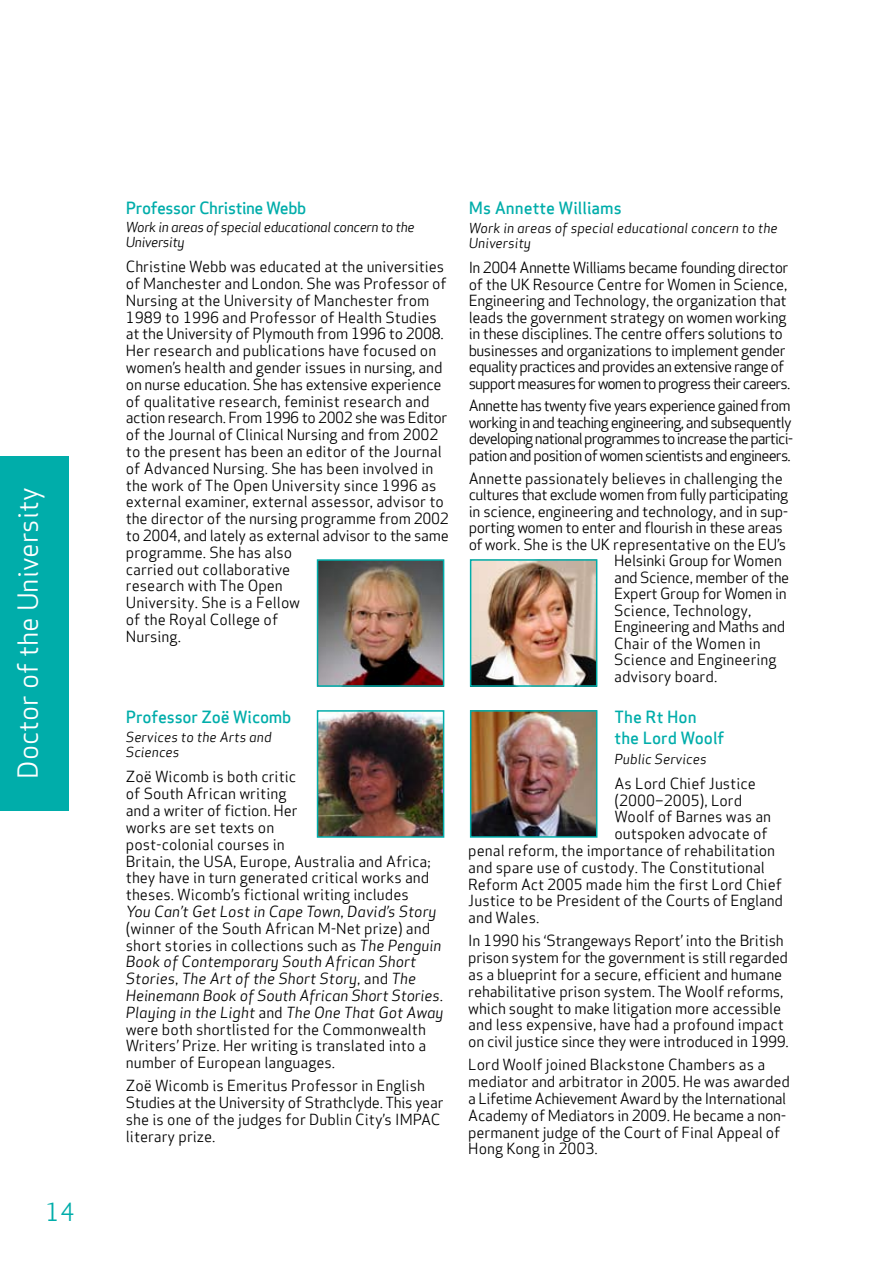
<style>
.page{position:relative;width:893px;height:1263px;background:#fff}
.page>*{position:absolute;margin:0;border:0;box-sizing:border-box;transform-origin:0 0}
.t1{font:27px "Apex Sans Book T";color:#fff}
.t2{font:24px "Apex Sans Book T";color:#00adaa}
.t3{font:16.5px/21px "Apex Sans Medium T";letter-spacing:-.01em;color:#00adaa}
.t4{font:15px/16.8px "Apex Sans Book T";letter-spacing:-.01em;color:#000}
.t5{font:15px/16.5px "Apex Sans Book T";letter-spacing:-.03em;color:#000}
.t6{font:15px/16.5px "Apex Sans Book T";letter-spacing:-.055em;color:#000}
.t7{font:15px/16.8px "Apex Sans Book Italic T";color:#000}
.t8{font:15px "Apex Sans Book T";letter-spacing:-.04em;color:#000}
.t9{font:13.5px/15px "Apex Sans Book Italic T";color:#000}
.t10{font:13.5px/15px "Apex Sans Book Italic T";letter-spacing:-.03em;color:#000}
.s1{font-family:"Apex Sans Book T"}
.s2{font-family:"Apex Sans Book Italic T"}
</style>
<div class="page">
<img style="left:320px;top:562px;width:121px;height:122px">
<div style="left:317px;top:559px;width:127px;height:128px;border:2px solid #00adaa"></div>
<img style="left:473px;top:562px;width:121px;height:122px">
<div style="left:470px;top:559px;width:127px;height:128px;border:2px solid #00adaa"></div>
<img style="left:320px;top:713px;width:121px;height:122px">
<div style="left:317px;top:710px;width:127px;height:128px;border:2px solid #00adaa"></div>
<img style="left:473px;top:713px;width:121px;height:122px">
<div style="left:470px;top:710px;width:127px;height:128px;border:2px solid #00adaa"></div>
<div style="left:0;top:456px;width:68px;height:354px;background:#00adaa"></div>
<h1 class="t1" style="left:11px;top:779px;width:293px;rotate:-90deg">Doctor of the University</h1>
<h2 class="t2" style="left:46px;top:1197px;width:30px">14</h2>
<p class="t3" style="left:126px;top:197px;width:182px">Professor Christine Webb</p>
<p class="t10" style="left:126px;top:219px;width:290px">Work in areas of special educational concern to the<br>University</p>
<p class="t4" style="left:126px;top:258px;width:324px">Christine Webb was educated at the universities of Manchester and London. She was Professor of Nursing at the University of Manchester from 1989 to 1996 and Professor of Health Studies at the University of Plymouth from 1996 to 2008.<br>Her research and publications have focused on women’s health and gender issues in nursing, and on nurse education. She has extensive experience of qualitative research, feminist research and action research. From 1996 to 2002 she was Editor of the Journal of Clinical Nursing and from 2002 to the present has been an editor of the Journal of Advanced Nursing. She has been involved in the work of The Open University since 1996 as external examiner, external assessor, advisor to the director of the nursing programme from 2002 to 2004, and lately as external advisor to the same programme. She has also<br>carried out collaborative<br>research with The Open<br>University. She is a Fellow<br>of the Royal College of<br>Nursing.</p>
<p class="t3" style="left:126px;top:706px;width:167px">Professor Zoë Wicomb</p>
<p class="t9" style="left:126px;top:730px;width:147px">Services to the Arts and<br>Sciences</p>
<p class="t4" style="left:126px;top:768px;width:306px">Zoë Wicomb is both critic<br>of South African writing<br>and a writer of fiction. Her<br>works are set texts on<br>post-colonial courses in<br>Britain, the USA, Europe, Australia and Africa; they have in turn generated critical works and theses. Wicomb’s fictional writing includes</p>
<p class="t7" style="left:126px;top:903px;width:312px">You Can’t Get Lost in Cape Town<span class="s1">,</span> David’s Story</p>
<p class="t4" style="left:126px;top:920px;width:317px">(winner of the South African M-Net prize) and short stories in collections such as <span class="s2">The Penguin</span></p>
<p class="t7" style="left:126px;top:953px;width:319px">Book of Contemporary South African Short Stories<span class="s1">,</span> The Art of the Short Story<span class="s1">, and</span> The Heinemann Book of South African Short Stories<span class="s1">.<br></span>Playing in the Light <span class="s1">and</span> The One That Got Away</p>
<p class="t4" style="left:126px;top:1020px;width:302px;text-align:justify">were both shortlisted for the Commonwealth Writers’ Prize. Her writing is translated into a number of European languages.</p>
<p class="t4" style="left:126px;top:1077px;width:319px">Zoë Wicomb is Emeritus Professor in English Studies at the University of Strathclyde. This year she is one of the judges for Dublin City’s IMPAC literary prize.</p>
<p class="t3" style="left:469px;top:197px;width:154px">Ms Annette Williams</p>
<p class="t9" style="left:469px;top:220px;width:311px">Work in areas of special educational concern to the<br>University</p>
<p class="t5" style="left:469px;top:259px;width:323px">In 2004 Annette Williams became founding director of the UK Resource Centre for Women in Science, Engineering and Technology, the organization that leads the government strategy on women working in these disciplines. The centre offers solutions to businesses and organizations to implement gender equality practices and provides an extensive range of support measures for women to progress their careers.</p>
<p class="t6" style="left:469px;top:397px;width:326px">Annette has twenty five years experience gained from working in and teaching engineering, and subsequently developing national programmes to increase the partici&shy;pation and position of women scientists and engineers.</p>
<p class="t4" style="left:469px;top:470px;width:315px">Annette passionately believes in challenging the</p>
<p class="t8" style="left:469px;top:485px;width:321px">cultures that exclude women from fully participating</p>
<p class="t4" style="left:469px;top:503px;width:321px">in science, engineering and technology, and in sup-</p>
<p class="t5" style="left:469px;top:519px;width:316px">porting women to enter and flourish in these areas</p>
<p class="t4" style="left:469px;top:536px;width:319px">of work. She is the UK representative on the EU’s</p>
<p class="t4" style="left:614px;top:552px;width:169px">Helsinki Group for Women</p>
<p class="t4" style="left:614px;top:569px;width:177px">and Science, member of the</p>
<p class="t4" style="left:614px;top:585px;width:174px">Expert Group for Women in</p>
<p class="t4" style="left:614px;top:602px;width:139px">Science, Technology,</p>
<p class="t4" style="left:614px;top:618px;width:173px">Engineering and Maths and</p>
<p class="t4" style="left:614px;top:635px;width:148px">Chair of the Women in</p>
<p class="t4" style="left:614px;top:651px;width:164px">Science and Engineering</p>
<p class="t4" style="left:614px;top:668px;width:105px">advisory board.</p>
<p class="t3" style="left:615px;top:707px;width:111px">The Rt Hon the Lord Woolf</p>
<p class="t9" style="left:615px;top:751px;width:94px">Public Services</p>
<p class="t4" style="left:615px;top:775px;width:143px">As Lord Chief Justice</p>
<p class="t4" style="left:615px;top:792px;width:129px">(2000–2005), Lord</p>
<p class="t4" style="left:615px;top:808px;width:158px">Woolf of Barnes was an</p>
<p class="t4" style="left:615px;top:825px;width:155px">outspoken advocate of</p>
<p class="t4" style="left:468px;top:842px;width:308px">penal reform, the importance of rehabilitation</p>
<p class="t4" style="left:468px;top:859px;width:298px">and spare use of custody. The Constitutional</p>
<p class="t4" style="left:468px;top:876px;width:315px">Reform Act 2005 made him the first Lord Chief</p>
<p class="t4" style="left:468px;top:892px;width:316px">Justice to be President of the Courts of England</p>
<p class="t4" style="left:468px;top:909px;width:73px">and Wales.</p>
<p class="t4" style="left:468px;top:932px;width:322px">In 1990 his ‘Strangeways Report’ into the British prison system for the government is still regarded as a blueprint for a secure, efficient and humane rehabilitative prison system. The Woolf reforms, which sought to make litigation more accessible and less expensive, have had a profound impact on civil justice since they were introduced in 1999.</p>
<p class="t4" style="left:468px;top:1056px;width:323px">Lord Woolf joined Blackstone Chambers as a mediator and arbitrator in 2005. He was awarded a Lifetime Achievement Award by the International Academy of Mediators in 2009. He became a non&shy;permanent judge of the Court of Final Appeal of Hong Kong in 2003.</p>
</div>
